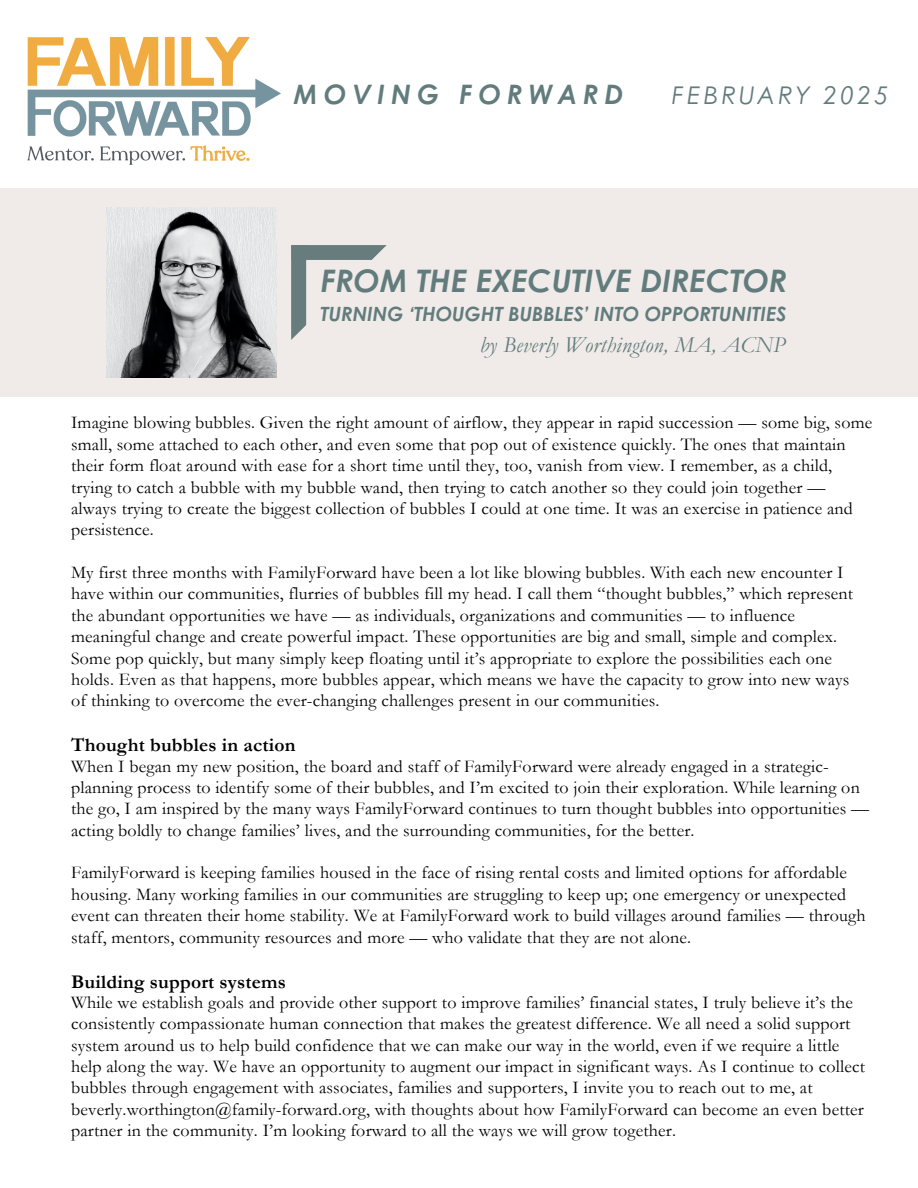
<style>
.page{position:relative;width:918px;height:1188px;background:#fff}
.page>*{position:absolute;margin:0;border:0;box-sizing:border-box;transform-origin:0 0}
.t1{font:italic 700 31.05px "Century Gothic";color:#627c7d}
.t2{font:italic 700 26.85px "Century Gothic";letter-spacing:.225em;color:#627c7d}
.t3{font:italic 24.45px "Century Gothic";letter-spacing:.14em;color:#627c7d}
.t4{font:italic 22.95px "Garamond";letter-spacing:.01em;color:#627c7d}
.t5{font:italic 700 19.65px "Century Gothic";color:#627c7d}
.t6{font:700 19.5px "Garamond";letter-spacing:.01em;color:#000}
.t7{font:18px/21.3px "Garamond";letter-spacing:.01em;color:#000}
</style>
<div class="page">
<div style="left:0;top:188px;width:918px;height:209px;background:#f0ebe8"></div>
<img style="left:28px;top:37px;width:253px;height:128px">
<img style="left:107px;top:207px;width:170px;height:170px">
<img style="left:292px;top:245px;width:94px;height:94px">
<h2 class="t2" style="left:293px;top:77px;width:331px">MOVING FORWARD</h2>
<h3 class="t3" style="left:671px;top:80px;width:218px">FEBRUARY 2025</h3>
<h1 class="t1" style="left:320px;top:261px;width:468px">FROM THE EXECUTIVE DIRECTOR</h1>
<p class="t5" style="left:320px;top:302px;width:468px">TURNING ‘THOUGHT BUBBLES’ INTO OPPORTUNITIES</p>
<p class="t4" style="left:480px;top:329px;width:307px">by Beverly Worthington, MA, ACNP</p>
<p class="t7" style="left:71px;top:412px;width:803px">Imagine blowing bubbles. Given the right amount of airflow, they appear in rapid succession — some big, some small, some attached to each other, and even some that pop out of existence quickly. The ones that maintain their form float around with ease for a short time until they, too, vanish from view. I remember, as a child, trying to catch a bubble with my bubble wand, then trying to catch another so they could join together — always trying to create the biggest collection of bubbles I could at one time. It was an exercise in patience and persistence.</p>
<p class="t7" style="left:71px;top:561px;width:784px">My first three months with FamilyForward have been a lot like blowing bubbles. With each new encounter I have within our communities, flurries of bubbles fill my head. I call them “thought bubbles,” which represent the abundant opportunities we have — as individuals, organizations and communities — to influence meaningful change and create powerful impact. These opportunities are big and small, simple and complex.<br>Some pop quickly, but many simply keep floating until it’s appropriate to explore the possibilities each one holds. Even as that happens, more bubbles appear, which means we have the capacity to grow into new ways of thinking to overcome the ever-changing challenges present in our communities.</p>
<p class="t6" style="left:71px;top:732px;width:226px">Thought bubbles in action</p>
<p class="t7" style="left:71px;top:755px;width:800px">When I began my new position, the board and staff of FamilyForward were already engaged in a strategic&shy;planning process to identify some of their bubbles, and I’m excited to join their exploration. While learning on the go, I am inspired by the many ways FamilyForward continues to turn thought bubbles into opportunities — acting boldly to change families’ lives, and the surrounding communities, for the better.</p>
<p class="t7" style="left:71px;top:862px;width:796px">FamilyForward is keeping families housed in the face of rising rental costs and limited options for affordable housing. Many working families in our communities are struggling to keep up; one emergency or unexpected event can threaten their home stability. We at FamilyForward work to build villages around families — through staff, mentors, community resources and more — who validate that they are not alone.</p>
<p class="t6" style="left:71px;top:968px;width:216px">Building support systems</p>
<p class="t7" style="left:71px;top:991px;width:795px">While we establish goals and provide other support to improve families’ financial states, I truly believe it’s the consistently compassionate human connection that makes the greatest difference. We all need a solid support system around us to help build confidence that we can make our way in the world, even if we require a little help along the way. We have an opportunity to augment our impact in significant ways. As I continue to collect bubbles through engagement with associates, families and supporters, I invite you to reach out to me, at beverly.worthington@family-forward.org, with thoughts about how FamilyForward can become an even better partner in the community. I’m looking forward to all the ways we will grow together.</p>
</div>
